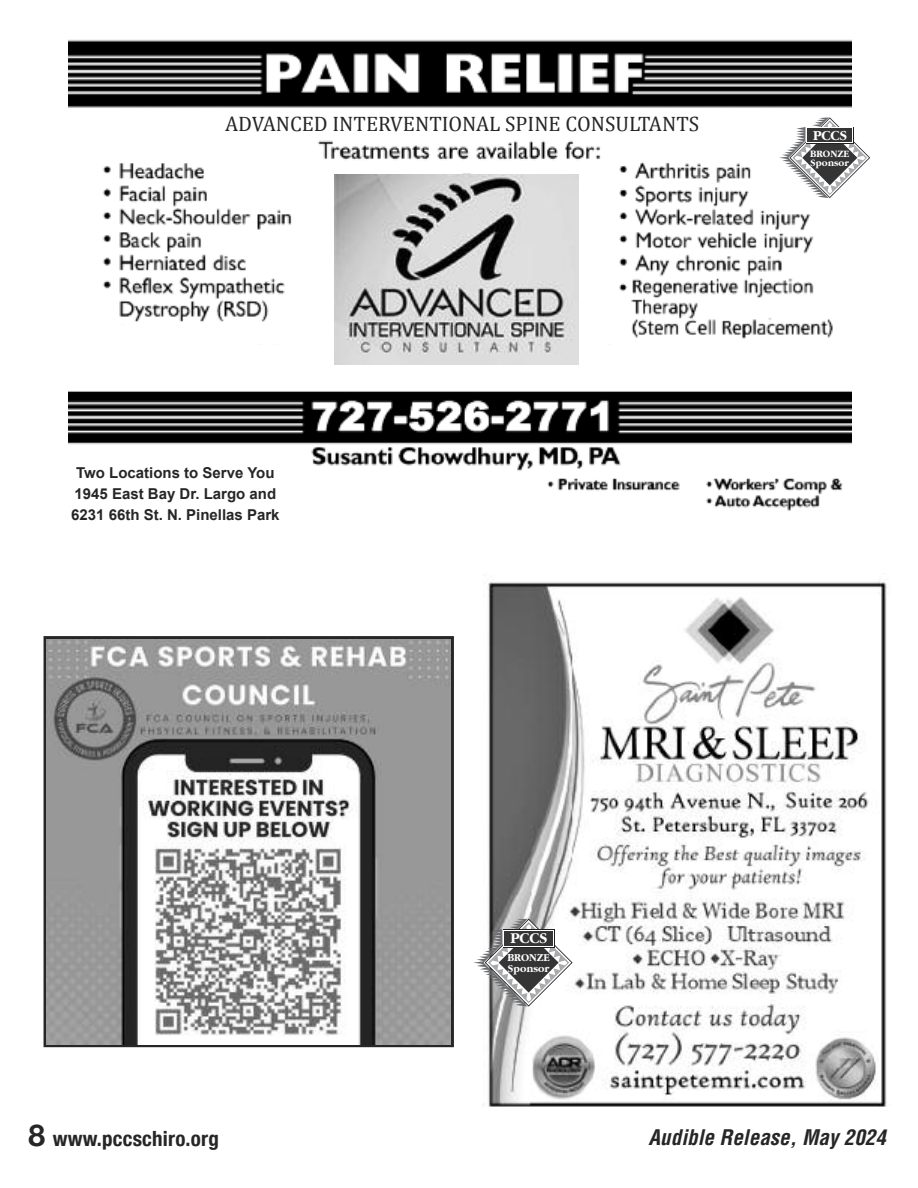
<style>
.page{position:relative;width:918px;height:1188px;background:#fff}
.page>*{position:absolute;margin:0;border:0;box-sizing:border-box;transform-origin:0 0}
.t1{font:21px "Cambria";color:#272627}
.t2{font:italic 700 condensed 21px "Helvetica";letter-spacing:.005em;color:#272627}
.t3{font:700 condensed 21px "Helvetica Neue";letter-spacing:.01em;color:#272627}
.t4{font:700 15.6px "Garamond";color:#fff}
.t5{font:700 15px/21px "Arial";color:#272627;text-align:center}
.t6{font:700 14.25px "Garamond";color:#fff}
.t7{font:700 10.95px/10.2px "Garamond";color:#fff}
.t8{font:700 10.05px/9.4px "Garamond";color:#fff}
.s1{font-stretch:normal;font-size:30px}
</style>
<div class="page">
<img style="left:483px;top:581px;width:404px;height:526px">
<img style="left:68px;top:39px;width:783px;height:472px">
<svg style="left:779px;top:113px;width:91px;height:85px"></svg>
<div style="left:242px;top:345px;width:434px;height:36px;background:#fff"></div>
<img style="left:334px;top:174px;width:244px;height:191px">
<div style="left:137px;top:113px;width:650px;height:25px;background:#fff"></div>
<div style="left:63px;top:466px;width:225px;height:60px;background:#fff"></div>
<div style="left:287px;top:470px;width:56px;height:57px;background:#fff"></div>
<svg style="left:474px;top:919px;width:99px;height:88px"></svg>
<div style="left:44px;top:636px;width:410px;height:411px;border:3px solid #272627"></div>
<img style="left:47px;top:639px;width:404px;height:405px">
<h1 class="t1" style="left:225px;top:111px;width:476px">ADVANCED INTERVENTIONAL SPINE CONSULTANTS</h1>
<p class="t6" style="left:813px;top:126px;width:35px">PCCS</p>
<p class="t8" style="left:810px;top:149px;width:40px">BRONZE<br>Sponsor</p>
<p class="t5" style="left:71px;top:462px;width:210px">Two Locations to Serve You<br>1945 East Bay Dr. Largo and<br>6231 66th St. N. Pinellas Park</p>
<p class="t4" style="left:511px;top:928px;width:38px">PCCS</p>
<p class="t7" style="left:507px;top:953px;width:44px">BRONZE<br>Sponsor</p>
<h1 class="t3" style="left:28px;top:1126px;width:192px"><span class="s1">8</span> www.pccschiro.org</h1>
<h1 class="t2" style="left:648px;top:1126px;width:239px">Audible Release, May 2024</h1>
</div>
